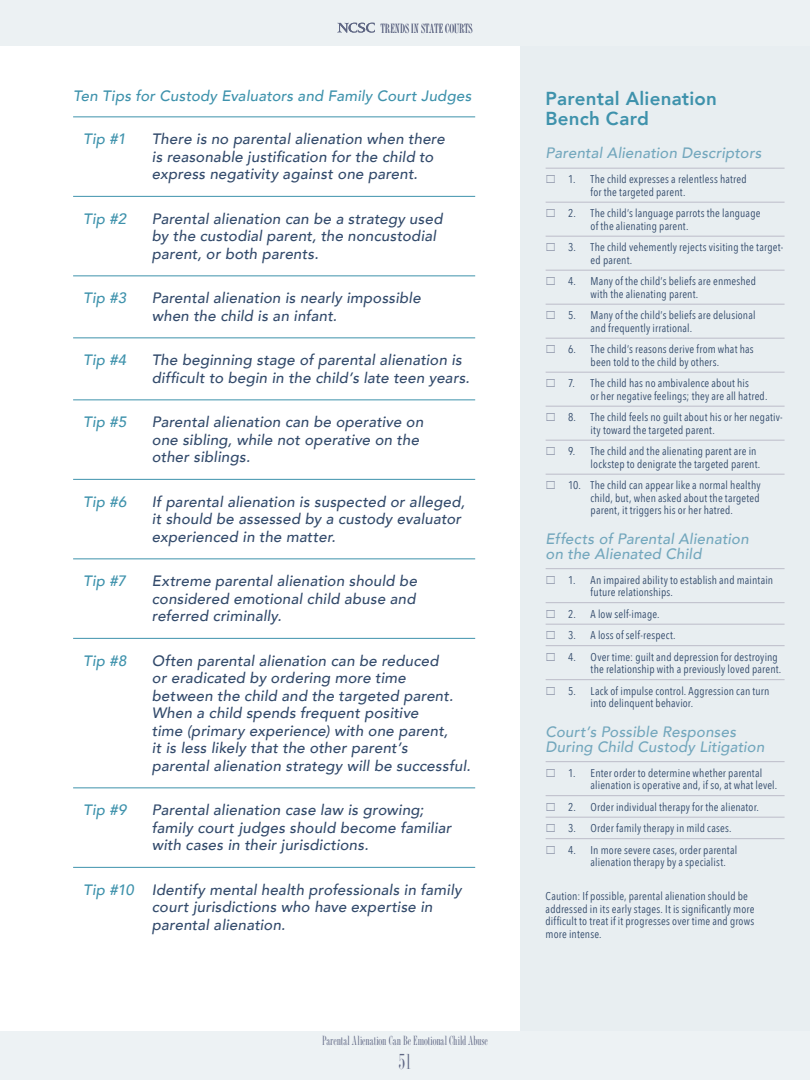
<style>
.page{position:relative;width:810px;height:1080px;background:#fff}
.page>*{position:absolute;margin:0;border:0;box-sizing:border-box;transform-origin:0 0}
.t1{font:condensed 22.5px "AT Torino";color:#5f6784}
.t2{font:800 18.75px/20px "Avenir";letter-spacing:.01em;color:#3e92ac}
.t3{font:italic 500 15px/17.5px "Avenir";letter-spacing:.015em;color:#324a6b}
.t4{font:italic 500 15px/15px "Avenir";letter-spacing:.015em;color:#73a7bd}
.t5{font:italic 500 15px "Avenir";letter-spacing:.02em;color:#3e92ac}
.t6{font:condensed 13.75px "AT Torino";color:#5f6784}
.t7{font:11.25px/12.5px "Avenir Next Condensed";letter-spacing:.015em;color:#324a6b}
.s1{color:#3e92ac}
</style>
<div class="page">
<div style="left:0;top:1032px;width:810px;height:48px;background:#e8eef1"></div>
<div style="left:0;top:0;width:810px;height:46px;background:#e8eef1"></div>
<svg style="left:337px;top:23px;width:38px;height:10px"></svg>
<hr style="left:73px;top:117px;width:402px;height:1px;background:#3e92ac">
<hr style="left:73px;top:196px;width:402px;height:1px;background:#3e92ac">
<hr style="left:73px;top:276px;width:402px;height:1px;background:#3e92ac">
<hr style="left:73px;top:338px;width:402px;height:1px;background:#3e92ac">
<hr style="left:73px;top:400px;width:402px;height:1px;background:#3e92ac">
<hr style="left:73px;top:479px;width:402px;height:1px;background:#3e92ac">
<hr style="left:73px;top:559px;width:402px;height:1px;background:#3e92ac">
<hr style="left:73px;top:638px;width:402px;height:1px;background:#3e92ac">
<hr style="left:73px;top:788px;width:402px;height:1px;background:#3e92ac">
<hr style="left:73px;top:867px;width:402px;height:1px;background:#3e92ac">
<div style="left:520px;top:46px;width:290px;height:985px;background:#e8eef1"></div>
<hr style="left:546px;top:168px;width:239px;height:1px;background:#bcbcc9">
<hr style="left:546px;top:202px;width:239px;height:1px;background:#bcbcc9">
<hr style="left:546px;top:236px;width:239px;height:1px;background:#bcbcc9">
<hr style="left:546px;top:270px;width:239px;height:1px;background:#bcbcc9">
<hr style="left:546px;top:304px;width:239px;height:1px;background:#bcbcc9">
<hr style="left:546px;top:338px;width:239px;height:1px;background:#bcbcc9">
<hr style="left:546px;top:372px;width:239px;height:1px;background:#bcbcc9">
<hr style="left:546px;top:406px;width:239px;height:1px;background:#bcbcc9">
<hr style="left:546px;top:440px;width:239px;height:1px;background:#bcbcc9">
<hr style="left:546px;top:474px;width:239px;height:1px;background:#bcbcc9">
<hr style="left:546px;top:568px;width:239px;height:1px;background:#bcbcc9">
<hr style="left:546px;top:602px;width:239px;height:1px;background:#bcbcc9">
<hr style="left:546px;top:624px;width:239px;height:1px;background:#bcbcc9">
<hr style="left:546px;top:645px;width:239px;height:1px;background:#bcbcc9">
<hr style="left:546px;top:679px;width:239px;height:1px;background:#bcbcc9">
<hr style="left:546px;top:761px;width:239px;height:1px;background:#bcbcc9">
<hr style="left:546px;top:795px;width:239px;height:1px;background:#bcbcc9">
<hr style="left:546px;top:817px;width:239px;height:1px;background:#bcbcc9">
<hr style="left:546px;top:838px;width:239px;height:1px;background:#bcbcc9">
<p class="t6" style="left:381px;top:21px;width:93px">TRENDS IN STATE COURTS</p>
<h3 class="t5" style="left:73px;top:87px;width:400px">Ten Tips for Custody Evaluators and Family Court Judges</h3>
<h3 class="t5" style="left:83px;top:130px;width:44px">Tip #1</h3>
<h3 class="t3" style="left:152px;top:130px;width:294px">There is no parental alienation when there is reasonable justification for the child to express negativity against one parent.</h3>
<h3 class="t5" style="left:83px;top:209px;width:45px">Tip #2</h3>
<h3 class="t3" style="left:152px;top:210px;width:292px">Parental alienation can be a strategy used by the custodial parent, the noncustodial parent, or both parents.</h3>
<h3 class="t5" style="left:83px;top:289px;width:45px">Tip #3</h3>
<h3 class="t3" style="left:152px;top:289px;width:270px">Parental alienation is nearly impossible when the child is an infant.</h3>
<h3 class="t5" style="left:83px;top:351px;width:45px">Tip #4</h3>
<h3 class="t3" style="left:152px;top:351px;width:319px">The beginning stage of parental alienation is difficult to begin in the child’s late teen years.</h3>
<h3 class="t5" style="left:83px;top:413px;width:45px">Tip #5</h3>
<h3 class="t3" style="left:152px;top:413px;width:273px">Parental alienation can be operative on one sibling, while not operative on the other siblings.</h3>
<h3 class="t5" style="left:83px;top:493px;width:45px">Tip #6</h3>
<h3 class="t3" style="left:152px;top:493px;width:315px">If parental alienation is suspected or alleged, it should be assessed by a custody evaluator experienced in the matter.</h3>
<h3 class="t5" style="left:83px;top:572px;width:44px">Tip #7</h3>
<h3 class="t3" style="left:152px;top:572px;width:267px;text-align:justify">Extreme parental alienation should be considered emotional child abuse and referred criminally.</h3>
<h3 class="t5" style="left:83px;top:652px;width:45px">Tip #8</h3>
<p class="t3" style="left:152px;top:652px;width:320px">Often parental alienation can be reduced<br>or eradicated by ordering more time between the child and the targeted parent.<br>When a child spends frequent positive<br>time (primary experience) with one parent,<br>it is less likely that the other parent’s<br>parental alienation strategy will be successful.</p>
<h3 class="t5" style="left:83px;top:801px;width:45px">Tip #9</h3>
<h3 class="t3" style="left:152px;top:802px;width:301px">Parental alienation case law is growing; family court judges should become familiar with cases in their jurisdictions.</h3>
<h3 class="t3" style="left:152px;top:881px;width:311px;text-indent:-69px"><span class="s1">Tip #10</span> Identify mental health professionals in family court jurisdictions who have expertise in parental alienation.</h3>
<p class="t6" style="left:322px;top:1033px;width:167px">Parental Alienation Can Be Emotional Child Abuse</p>
<h1 class="t1" style="left:398px;top:1049px;width:15px">51</h1>
<h2 class="t2" style="left:546px;top:89px;width:173px">Parental Alienation<br>Bench Card</h2>
<h3 class="t4" style="left:546px;top:146px;width:217px">Parental Alienation Descriptors</h3>
<p class="t7" style="left:591px;top:173px;width:158px;text-indent:-22px">1. The child expresses a relentless hatred for the targeted parent.</p>
<p class="t7" style="left:591px;top:207px;width:171px;text-indent:-22px">2. The child’s language parrots the language of the alienating parent.</p>
<p class="t7" style="left:591px;top:241px;width:194px;text-indent:-22px">3. The child vehemently rejects visiting the target&shy;ed parent.</p>
<p class="t7" style="left:591px;top:275px;width:167px;text-indent:-22px">4. Many of the child’s beliefs are enmeshed with the alienating parent.</p>
<p class="t7" style="left:591px;top:309px;width:166px;text-indent:-22px">5. Many of the child’s beliefs are delusional and frequently irrational.</p>
<p class="t7" style="left:591px;top:343px;width:165px;text-indent:-22px">6. The child’s reasons derive from what has been told to the child by others.</p>
<p class="t7" style="left:591px;top:377px;width:178px;text-indent:-22px">7. The child has no ambivalence about his<br>or her negative feelings; they are all hatred.</p>
<p class="t7" style="left:591px;top:411px;width:194px;text-indent:-22px">8. The child feels no guilt about his or her negativ&shy;ity toward the targeted parent.</p>
<p class="t7" style="left:591px;top:445px;width:171px;text-indent:-22px">9. The child and the alienating parent are in lockstep to denigrate the targeted parent.</p>
<p class="t7" style="left:591px;top:479px;width:171px;text-align:justify;text-indent:-22px">10. The child can appear like a normal healthy child, but, when asked about the targeted parent, it triggers his or her hatred.</p>
<h3 class="t4" style="left:546px;top:531px;width:205px">Effects of Parental Alienation on the Alienated Child</h3>
<p class="t7" style="left:591px;top:573px;width:184px;text-indent:-22px">1. An impaired ability to establish and maintain future relationships.</p>
<p class="t7" style="left:568px;top:607px;width:93px">2. A low self-image.</p>
<p class="t7" style="left:568px;top:629px;width:109px">3. A loss of self-respect.</p>
<p class="t7" style="left:591px;top:650px;width:192px;text-indent:-22px">4. Over time: guilt and depression for destroying the relationship with a previously loved parent.</p>
<p class="t7" style="left:591px;top:684px;width:180px;text-indent:-22px">5. Lack of impulse control. Aggression can turn into delinquent behavior.</p>
<h3 class="t4" style="left:546px;top:724px;width:220px">Court’s Possible Responses<br>During Child Custody Litigation</h3>
<p class="t7" style="left:591px;top:766px;width:188px;text-indent:-22px">1. Enter order to determine whether parental alienation is operative and, if so, at what level.</p>
<p class="t7" style="left:568px;top:800px;width:192px">2. Order individual therapy for the alienator.</p>
<p class="t7" style="left:568px;top:822px;width:165px">3. Order family therapy in mild cases.</p>
<p class="t7" style="left:591px;top:843px;width:148px;text-indent:-22px">4. In more severe cases, order parental alienation therapy by a specialist.</p>
<p class="t7" style="left:546px;top:890px;width:210px">Caution: If possible, parental alienation should be addressed in its early stages. It is significantly more difficult to treat if it progresses over time and grows more intense.</p>
</div>
